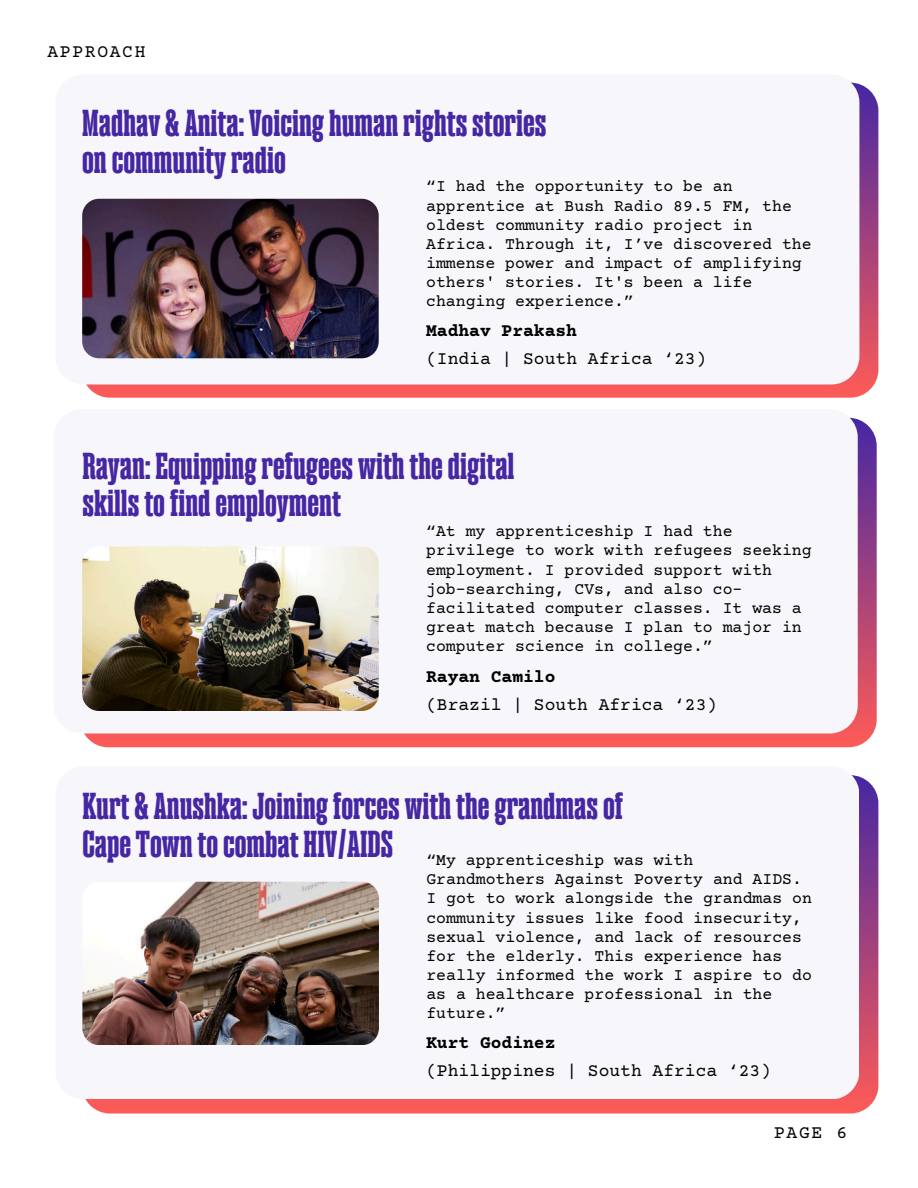
<style>
.page{position:relative;width:918px;height:1188px;background:#fff}
.page>*{position:absolute;margin:0;border:0;box-sizing:border-box;transform-origin:0 0}
.t1{font:800 37.5px/37.2px "Magno Serif";color:#4627a3}
.t2{font:18px "Courier Prime";color:#000}
.t3{font:700 18px "Courier Prime";color:#000}
.t4{font:18px "Courier Prime";letter-spacing:.095em;color:#000}
.t5{font:16.5px/19.2px "Courier Prime";color:#000}
</style>
<div class="page">
<div style="left:82px;top:83px;width:796px;height:315px;background:linear-gradient(to bottom,#4627a3,#fd5c57);border-radius:28px"></div>
<div style="left:55px;top:74px;width:804px;height:311px;background:#f7f6fb;border-radius:28px"></div>
<img style="left:82px;top:199px;width:297px;height:159px;border-radius:17px">
<div style="left:80px;top:418px;width:797px;height:329px;background:linear-gradient(to bottom,#4628a3,#fd5b57);border-radius:28px"></div>
<div style="left:54px;top:409px;width:804px;height:325px;background:#f7f6fb;border-radius:28px"></div>
<img style="left:82px;top:546px;width:297px;height:165px;border-radius:17px">
<div style="left:82px;top:775px;width:796px;height:339px;background:linear-gradient(to bottom,#4627a3,#fd5d58);border-radius:28px"></div>
<div style="left:55px;top:766px;width:804px;height:333px;background:#f7f6fb;border-radius:28px"></div>
<img style="left:82px;top:882px;width:297px;height:163px;border-radius:17px">
<p class="t4" style="left:47px;top:43px;width:100px">APPROACH</p>
<p class="t1" style="left:82px;top:104px;width:466px">Madhav&amp;Anita:Voicinghumanrightsstories oncommunityradio</p>
<p class="t5" style="left:426px;top:178px;width:387px">“I had the opportunity to be an apprentice at Bush Radio 89.5 FM, the oldest community radio project in Africa. Through it, I’ve discovered the immense power and impact of amplifying others' stories. It's been a life changing experience.”</p>
<p class="t3" style="left:426px;top:322px;width:152px">Madhav Prakash</p>
<p class="t2" style="left:426px;top:350px;width:282px">(India | South Africa ‘23)</p>
<p class="t1" style="left:82px;top:447px;width:434px">Rayan:Equippingrefugees withthedigital skillstofindemployment</p>
<p class="t5" style="left:426px;top:523px;width:387px">“At my apprenticeship I had the privilege to work with refugees seeking employment. I provided support with job-searching, CVs, and also co&shy;facilitated computer classes. It was a great match because I plan to major in computer science in college.”</p>
<h1 class="t3" style="left:426px;top:668px;width:131px">Rayan Camilo</h1>
<p class="t2" style="left:426px;top:696px;width:293px">(Brazil | South Africa ‘23)</p>
<p class="t1" style="left:82px;top:788px;width:542px">Kurt&amp;Anushka:Joiningforces withthegrandmasof<br>CapeTowntocombatHIV/AIDS</p>
<p class="t5" style="left:426px;top:852px;width:387px">“My apprenticeship was with Grandmothers Against Poverty and AIDS.<br>I got to work alongside the grandmas on community issues like food insecurity, sexual violence, and lack of resources for the elderly. This experience has really informed the work I aspire to do as a healthcare professional in the future.”</p>
<h1 class="t3" style="left:426px;top:1034px;width:131px">Kurt Godinez</h1>
<h2 class="t2" style="left:426px;top:1062px;width:347px">(Philippines | South Africa ‘23)</h2>
<p class="t2" style="left:774px;top:1124px;width:75px">PAGE 6</p>
</div>
